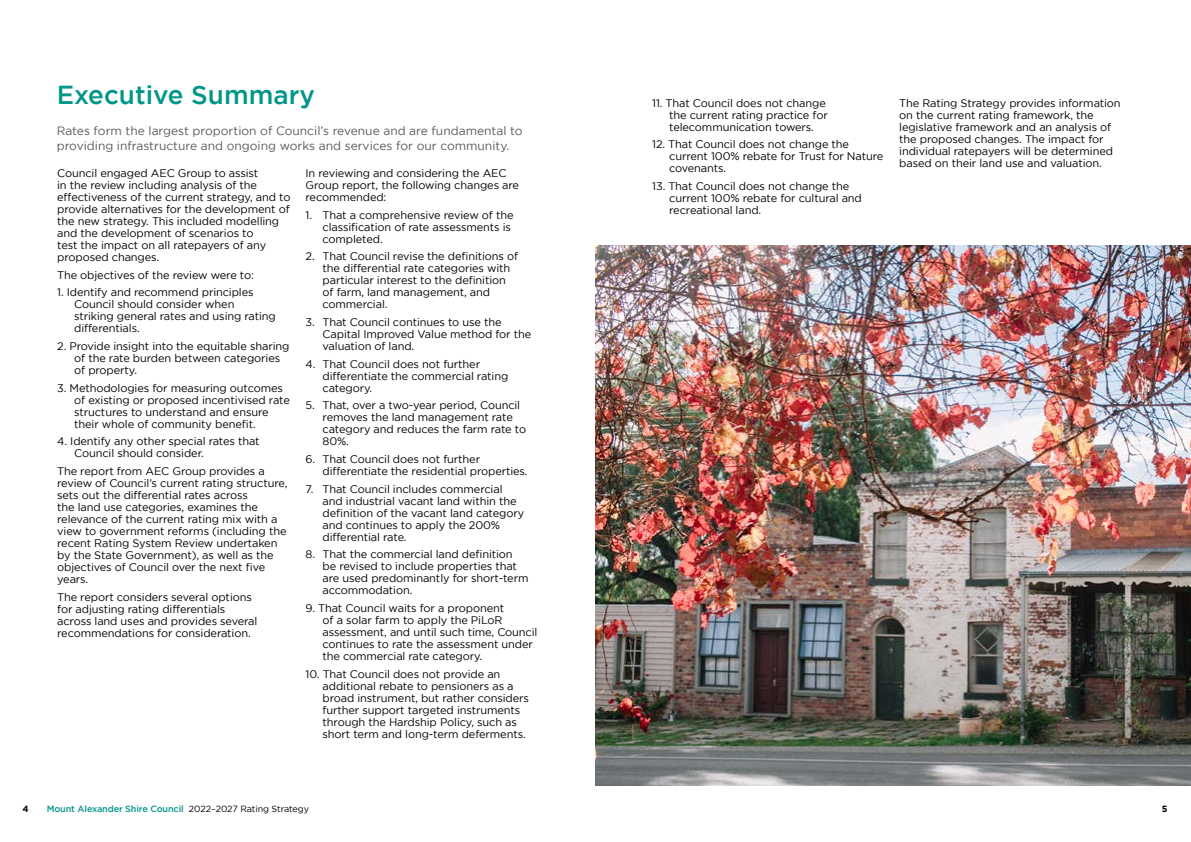
<style>
.page{position:relative;width:1191px;height:842px;background:#fff}
.page>*{position:absolute;margin:0;border:0;box-sizing:border-box;transform-origin:0 0}
.t1{font:500 26px "Gotham";color:#009688}
.t2{font:12px/14.4px "Gotham";color:#58595b}
.t3{font:11px/12px "Gotham";letter-spacing:-.01em;color:#000}
.t4{font:500 9px "Gotham";letter-spacing:-.01em;color:#009688}
.t5{font:700 9px "Gotham";color:#000}
.s1{font-weight:400;color:#000}
</style>
<div class="page">
<img style="left:595px;top:245px;width:596px;height:540px">
<h1 class="t1" style="left:57px;top:80px;width:260px">Executive Summary</h1>
<p class="t2" style="left:57px;top:123px;width:467px">Rates form the largest proportion of Council’s revenue and are fundamental to providing infrastructure and ongoing works and services for our community.</p>
<p class="t3" style="left:57px;top:167px;width:235px">Council engaged AEC Group to assist<br>in the review including analysis of the effectiveness of the current strategy, and to provide alternatives for the development of the new strategy. This included modelling and the development of scenarios to<br>test the impact on all ratepayers of any proposed changes.</p>
<p class="t3" style="left:57px;top:268px;width:198px">The objectives of the review were to:</p>
<p class="t3" style="left:74px;top:286px;width:203px;text-indent:-17px">1. Identify and recommend principles<br>Council should consider when striking general rates and using rating differentials.</p>
<p class="t3" style="left:74px;top:340px;width:217px;text-indent:-17px">2. Provide insight into the equitable sharing of the rate burden between categories of property.</p>
<p class="t3" style="left:74px;top:381px;width:217px;text-indent:-17px">3. Methodologies for measuring outcomes of existing or proposed incentivised rate structures to understand and ensure their whole of community benefit.</p>
<p class="t3" style="left:74px;top:435px;width:187px;text-indent:-17px">4. Identify any other special rates that<br>Council should consider.</p>
<p class="t3" style="left:57px;top:465px;width:232px">The report from AEC Group provides a review of Council’s current rating structure, sets out the differential rates across<br>the land use categories, examines the relevance of the current rating mix with a view to government reforms (including the recent Rating System Review undertaken by the State Government), as well as the objectives of Council over the next five years.</p>
<p class="t3" style="left:57px;top:590px;width:202px">The report considers several options for adjusting rating differentials across land uses and provides several recommendations for consideration.</p>
<p class="t3" style="left:305px;top:167px;width:215px">In reviewing and considering the AEC<br>Group report, the following changes are recommended:</p>
<p class="t3" style="left:322px;top:208px;width:192px;text-indent:-17px">1. That a comprehensive review of the classification of rate assessments is completed.</p>
<p class="t3" style="left:322px;top:250px;width:197px;text-indent:-17px">2. That Council revise the definitions of the differential rate categories with particular interest to the definition of farm, land management, and commercial.</p>
<p class="t3" style="left:322px;top:316px;width:210px;text-indent:-17px">3. That Council continues to use the<br>Capital Improved Value method for the valuation of land.</p>
<p class="t3" style="left:322px;top:357px;width:187px;text-indent:-17px">4. That Council does not further differentiate the commercial rating category.</p>
<p class="t3" style="left:322px;top:399px;width:205px;text-indent:-17px">5. That, over a two-year period, Council removes the land management rate category and reduces the farm rate to<br>80%.</p>
<p class="t3" style="left:322px;top:453px;width:207px;text-indent:-17px">6. That Council does not further differentiate the residential properties.</p>
<p class="t3" style="left:322px;top:482px;width:203px;text-indent:-17px">7. That Council includes commercial and industrial vacant land within the definition of the vacant land category and continues to apply the 200% differential rate.</p>
<p class="t3" style="left:322px;top:548px;width:207px;text-indent:-17px">8. That the commercial land definition be revised to include properties that are used predominantly for short-term accommodation.</p>
<p class="t3" style="left:322px;top:602px;width:216px;text-indent:-17px">9. That Council waits for a proponent<br>of a solar farm to apply the PiLoR assessment, and until such time, Council continues to rate the assessment under the commercial rate category.</p>
<p class="t3" style="left:322px;top:667px;width:208px;text-indent:-17px">10. That Council does not provide an additional rebate to pensioners as a broad instrument, but rather considers further support targeted instruments through the Hardship Policy, such as short term and long-term deferments.</p>
<p class="t3" style="left:669px;top:97px;width:160px;text-indent:-17px">11. That Council does not change the current rating practice for telecommunication towers.</p>
<p class="t3" style="left:669px;top:138px;width:216px;text-indent:-17px">12. That Council does not change the current 100% rebate for Trust for Nature covenants.</p>
<p class="t3" style="left:669px;top:180px;width:194px;text-indent:-17px">13. That Council does not change the current 100% rebate for cultural and recreational land.</p>
<p class="t3" style="left:899px;top:97px;width:223px">The Rating Strategy provides information on the current rating framework, the legislative framework and an analysis of the proposed changes. The impact for individual ratepayers will be determined based on their land use and valuation.</p>
<p class="t5" style="left:22px;top:803px;width:8px">4</p>
<p class="t4" style="left:47px;top:803px;width:264px">Mount Alexander Shire Council <span class="s1">2022–2027 Rating Strategy</span></p>
<p class="t5" style="left:1162px;top:803px;width:7px">5</p>
</div>
